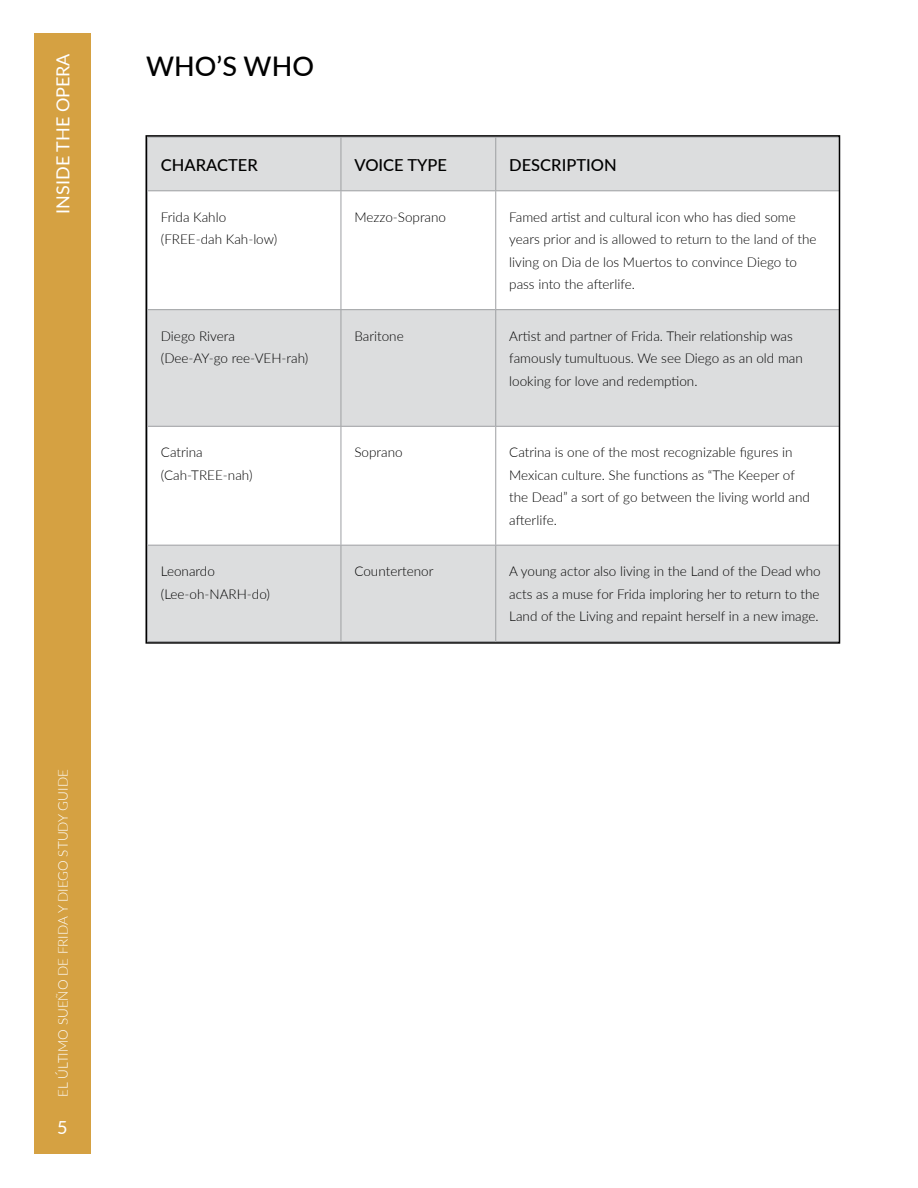
<style>
.page{position:relative;width:918px;height:1188px;background:#fff}
.page>*{position:absolute;margin:0;border:0;box-sizing:border-box;transform-origin:0 0}
.t1{font:500 27px "Lato";color:#000}
.t2{font:18px "Lato";color:#fff}
.t3{font:500 16.5px "Lato";color:#000}
.t4{font:300 13.5px/22.5px "Lato";color:#000}
.t5{font:300 13.5px "Lato";color:#fff}
</style>
<div class="page">
<div style="left:34px;top:34px;width:57px;height:1120px;background:#d5a142"></div>
<svg style="left:149px;top:138px;width:688px;height:503px;fill:#dcddde"></svg>
<hr style="left:341px;top:137px;width:1px;height:53px;background:#9d9fa2">
<hr style="left:495px;top:137px;width:1px;height:53px;background:#9d9fa2">
<hr style="left:147px;top:190px;width:194px;height:1px;background:#9d9fa2">
<hr style="left:341px;top:190px;width:155px;height:1px;background:#9d9fa2">
<hr style="left:341px;top:191px;width:1px;height:118px;background:#9d9fa2">
<hr style="left:496px;top:190px;width:344px;height:1px;background:#9d9fa2">
<hr style="left:495px;top:191px;width:1px;height:118px;background:#9d9fa2">
<hr style="left:147px;top:309px;width:194px;height:1px;background:#9d9fa2">
<hr style="left:341px;top:309px;width:155px;height:1px;background:#9d9fa2">
<hr style="left:341px;top:310px;width:1px;height:116px;background:#9d9fa2">
<hr style="left:496px;top:309px;width:344px;height:1px;background:#9d9fa2">
<hr style="left:495px;top:310px;width:1px;height:116px;background:#9d9fa2">
<hr style="left:147px;top:426px;width:194px;height:1px;background:#9d9fa2">
<hr style="left:341px;top:426px;width:155px;height:1px;background:#9d9fa2">
<hr style="left:341px;top:427px;width:1px;height:118px;background:#9d9fa2">
<hr style="left:496px;top:426px;width:344px;height:1px;background:#9d9fa2">
<hr style="left:495px;top:427px;width:1px;height:118px;background:#9d9fa2">
<hr style="left:147px;top:545px;width:194px;height:1px;background:#9d9fa2">
<hr style="left:341px;top:545px;width:155px;height:1px;background:#9d9fa2">
<hr style="left:341px;top:546px;width:1px;height:95px;background:#9d9fa2">
<hr style="left:496px;top:545px;width:344px;height:1px;background:#9d9fa2">
<hr style="left:495px;top:546px;width:1px;height:95px;background:#9d9fa2">
<div style="left:146px;top:135px;width:694px;height:509px;border:2px solid #000"></div>
<h2 class="t2" style="left:50px;top:214px;width:162px;rotate:-90deg">INSIDE THE OPERA</h2>
<p class="t5" style="left:53px;top:1097px;width:329px;rotate:-90deg">EL ÚLTIMO SUEÑO DE FRIDA Y DIEGO STUDY GUIDE</p>
<h2 class="t2" style="left:57px;top:1115px;width:12px">5</h2>
<h1 class="t1" style="left:146px;top:46px;width:169px">WHO’S WHO</h1>
<p class="t3" style="left:161px;top:153px;width:98px">CHARACTER</p>
<p class="t3" style="left:354px;top:153px;width:94px">VOICE TYPE</p>
<p class="t3" style="left:509px;top:153px;width:109px">DESCRIPTION</p>
<p class="t4" style="left:161px;top:205px;width:118px">Frida Kahlo (FREE-dah Kah-low)</p>
<p class="t4" style="left:354px;top:205px;width:93px">Mezzo-Soprano</p>
<p class="t4" style="left:509px;top:205px;width:309px">Famed artist and cultural icon who has died some years prior and is allowed to return to the land of the living on Dia de los Muertos to convince Diego to pass into the afterlife.</p>
<p class="t4" style="left:161px;top:324px;width:149px">Diego Rivera<br>(Dee-AY-go ree-VEH-rah)</p>
<p class="t4" style="left:354px;top:324px;width:51px">Baritone</p>
<p class="t4" style="left:509px;top:324px;width:295px">Artist and partner of Frida. Their relationship was famously tumultuous. We see Diego as an old man looking for love and redemption.</p>
<p class="t4" style="left:161px;top:441px;width:93px">Catrina (Cah-TREE-nah)</p>
<p class="t4" style="left:354px;top:441px;width:50px">Soprano</p>
<p class="t4" style="left:509px;top:441px;width:302px">Catrina is one of the most recognizable figures in Mexican culture. She functions as “The Keeper of the Dead” a sort of go between the living world and afterlife.</p>
<p class="t4" style="left:161px;top:560px;width:111px">Leonardo (Lee-oh-NARH-do)</p>
<p class="t4" style="left:354px;top:560px;width:81px">Countertenor</p>
<p class="t4" style="left:509px;top:560px;width:313px;text-align:justify">A young actor also living in the Land of the Dead who acts as a muse for Frida imploring her to return to the Land of the Living and repaint herself in a new image.</p>
</div>
